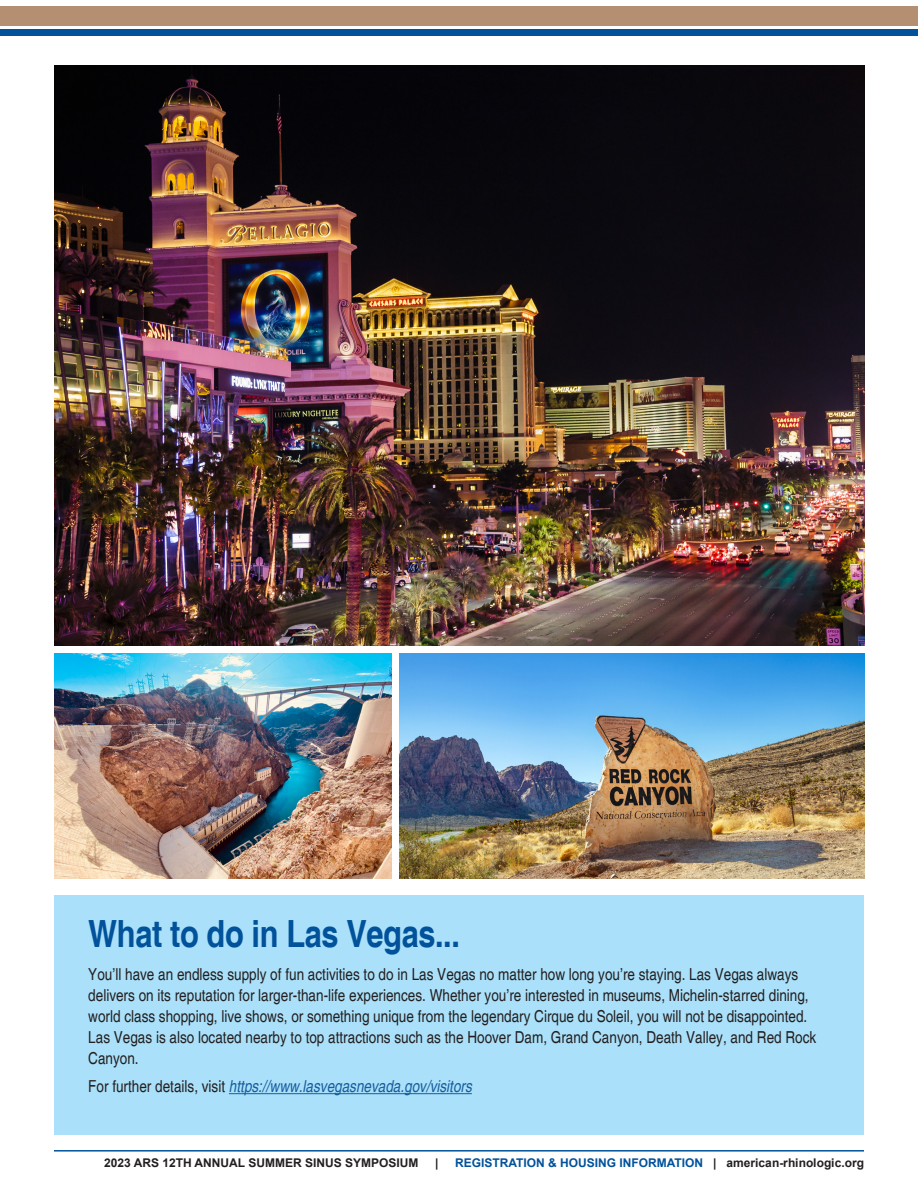
<style>
.page{position:relative;width:918px;height:1188px;background:#fff}
.page>*{position:absolute;margin:0;border:0;box-sizing:border-box;transform-origin:0 0}
.t1{font:700 condensed 37.5px "Helvetica";letter-spacing:-.01em;color:#01529b}
.t2{font:condensed 16.5px/21px "Helvetica";color:#231f20}
.t3{font:italic condensed 16.5px "Helvetica";color:#175d9e}
.t4{font:700 12px "Arial";color:#01529b}
.t5{font:700 12px "Arial";color:#231f20}
.s1{font-style:normal;color:#231f20}
.s2{color:#231f20}
</style>
<div class="page">
<div style="left:0;top:7px;width:918px;height:19px;background:#b48f71"></div>
<div style="left:0;top:29px;width:918px;height:7px;background:#01529b"></div>
<hr style="left:54px;top:1150px;width:810px;height:2px;background:#01529b">
<div style="left:54px;top:895px;width:810px;height:240px;background:#aae0f9"></div>
<img style="left:54px;top:65px;width:810px;height:581px">
<hr style="left:229px;top:1093px;width:243px;height:1px;background:#175d9e">
<img style="left:54px;top:654px;width:338px;height:224px">
<img style="left:400px;top:654px;width:464px;height:224px">
<p class="t1" style="left:88px;top:911px;width:373px">What to do in Las Vegas...</p>
<p class="t2" style="left:88px;top:964px;width:730px">You’ll have an endless supply of fun activities to do in Las Vegas no matter how long you’re staying. Las Vegas always delivers on its reputation for larger-than-life experiences. Whether you’re interested in museums, Michelin-starred dining, world class shopping, live shows, or something unique from the legendary Cirque du Soleil, you will not be disappointed.<br>Las Vegas is also located nearby to top attractions such as the Hoover Dam, Grand Canyon, Death Valley, and Red Rock Canyon.</p>
<p class="t3" style="left:88px;top:1076px;width:385px"><span class="s1">For further details, visit</span> https://www.lasvegasnevada.gov/visitors</p>
<p class="t5" style="left:104px;top:1154px;width:316px">2023 ARS 12TH ANNUAL SUMMER SINUS SYMPOSIUM</p>
<p class="t5" style="left:435px;top:1154px;width:5px">|</p>
<p class="t4" style="left:455px;top:1154px;width:410px">REGISTRATION &amp; HOUSING INFORMATION <span class="s2">| american-rhinologic.org</span></p>
</div>
